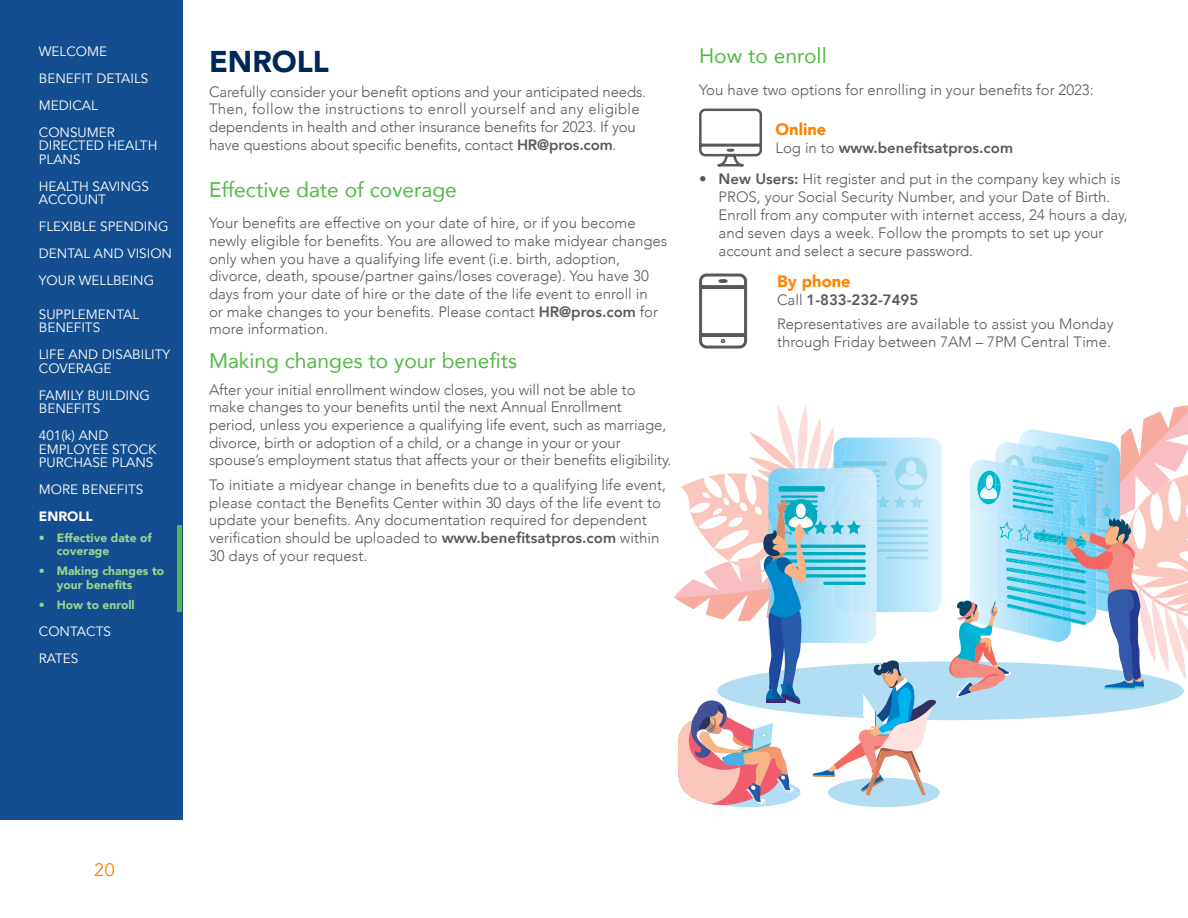
<style>
.page{position:relative;width:1188px;height:918px;background:#fff}
.page>*{position:absolute;margin:0;border:0;box-sizing:border-box;transform-origin:0 0}
.t1{font:900 30px "Avenir";color:#002856}
.t2{font:21px "Avenir";color:#54b948}
.t3{font:18px "Avenir";color:#ff8300}
.t4{font:900 16.5px "Avenir";color:#ff8300}
.t5{font:300 15px/17.7px "Avenir";color:#58595b}
.t6{font:800 15px "Avenir";color:#58595b}
.t7{font:13.5px/13.5px "Avenir";color:#fff}
.t8{font:900 13.5px "Avenir";color:#fff}
.t9{font:900 12px/13.5px "Avenir";color:#98d591}
.s1{font-weight:800}
.s2{font-weight:300}
</style>
<div class="page">
<div style="left:0;top:0;width:182px;height:820px;background:#134f90"></div>
<div style="left:717px;top:661px;width:467px;height:59px;background:#b2def4;border-radius:50%"></div>
<svg style="left:948px;top:405px;width:240px;height:293px"></svg>
<svg style="left:674px;top:405px;width:268px;height:401px"></svg>
<hr style="left:178px;top:525px;width:4px;height:86px;background:#54b948">
<svg style="left:699px;top:108px;width:63px;height:59px"></svg>
<svg style="left:699px;top:273px;width:49px;height:76px"></svg>
<p class="t7" style="left:39px;top:38px;width:111px;line-height:27px">WELCOME<br>BENEFIT DETAILS<br>MEDICAL<br>CONSUMER</p>
<p class="t7" style="left:39px;top:139px;width:120px">DIRECTED HEALTH<br>PLANS</p>
<p class="t7" style="left:39px;top:179px;width:112px">HEALTH SAVINGS<br>ACCOUNT</p>
<p class="t7" style="left:39px;top:213px;width:135px;line-height:27px">FLEXIBLE SPENDING<br>DENTAL AND VISION<br>YOUR WELLBEING</p>
<p class="t7" style="left:39px;top:308px;width:102px">SUPPLEMENTAL<br>BENEFITS</p>
<p class="t7" style="left:39px;top:348px;width:133px">LIFE AND DISABILITY<br>COVERAGE</p>
<p class="t7" style="left:39px;top:389px;width:113px">FAMILY BUILDING<br>BENEFITS</p>
<p class="t7" style="left:39px;top:429px;width:119px">401(k) AND<br>EMPLOYEE STOCK<br>PURCHASE PLANS</p>
<p class="t7" style="left:39px;top:483px;width:106px">MORE BENEFITS</p>
<p class="t8" style="left:39px;top:505px;width:55px">ENROLL</p>
<p class="t9" style="left:57px;top:530px;width:97px;text-indent:-18px">• Effective date of coverage</p>
<p class="t9" style="left:57px;top:564px;width:109px;text-indent:-18px">• Making changes to your benefits</p>
<p class="t9" style="left:39px;top:598px;width:97px">• How to enroll</p>
<p class="t7" style="left:39px;top:618px;width:74px;line-height:27px">CONTACTS<br>RATES</p>
<h1 class="t1" style="left:209px;top:36px;width:121px">ENROLL</h1>
<p class="t5" style="left:209px;top:83px;width:439px">Carefully consider your benefit options and your anticipated needs.<br>Then, follow the instructions to enroll yourself and any eligible dependents in health and other insurance benefits for 2023. If you have questions about specific benefits, contact <span class="s1">HR@pros.com</span>.</p>
<h2 class="t2" style="left:209px;top:173px;width:249px">Effective date of coverage</h2>
<p class="t5" style="left:209px;top:214px;width:460px">Your benefits are effective on your date of hire, or if you become newly eligible for benefits. You are allowed to make midyear changes only when you have a qualifying life event (i.e. birth, adoption, divorce, death, spouse/partner gains/loses coverage). You have 30 days from your date of hire or the date of the life event to enroll in<br>or make changes to your benefits. Please contact <span class="s1">HR@pros.com</span> for more information.</p>
<h2 class="t2" style="left:209px;top:344px;width:310px">Making changes to your benefits</h2>
<p class="t5" style="left:209px;top:381px;width:464px">After your initial enrollment window closes, you will not be able to make changes to your benefits until the next Annual Enrollment period, unless you experience a qualifying life event, such as marriage, divorce, birth or adoption of a child, or a change in your or your spouse’s employment status that affects your or their benefits eligibility.</p>
<p class="t5" style="left:209px;top:476px;width:459px">To initiate a midyear change in benefits due to a qualifying life event, please contact the Benefits Center within 30 days of the life event to update your benefits. Any documentation required for dependent verification should be uploaded to <span class="s1">www.benefitsatpros.com</span> within 30 days of your request.</p>
<h2 class="t2" style="left:699px;top:39px;width:129px">How to enroll</h2>
<p class="t5" style="left:699px;top:81px;width:396px">You have two options for enrolling in your benefits for 2023:</p>
<p class="t4" style="left:776px;top:115px;width:52px">Online</p>
<p class="t6" style="left:776px;top:136px;width:239px"><span class="s2">Log in to</span> www.benefitsatpros.com</p>
<p class="t5" style="left:719px;top:170px;width:411px;text-indent:-20px"><span class="s1">• New Users:</span> Hit register and put in the company key which is PROS, your Social Security Number, and your Date of Birth.<br>Enroll from any computer with internet access, 24 hours a day, and seven days a week. Follow the prompts to set up your account and select a secure password.</p>
<p class="t4" style="left:777px;top:267px;width:75px">By phone</p>
<p class="t5" style="left:777px;top:287px;width:338px;line-height:24.8px">Call <span class="s1">1-833-232-7495<br></span>Representatives are available to assist you Monday</p>
<p class="t5" style="left:777px;top:333px;width:335px">through Friday between 7AM – 7PM Central Time.</p>
<p class="t3" style="left:94px;top:859px;width:22px">20</p>
</div>
